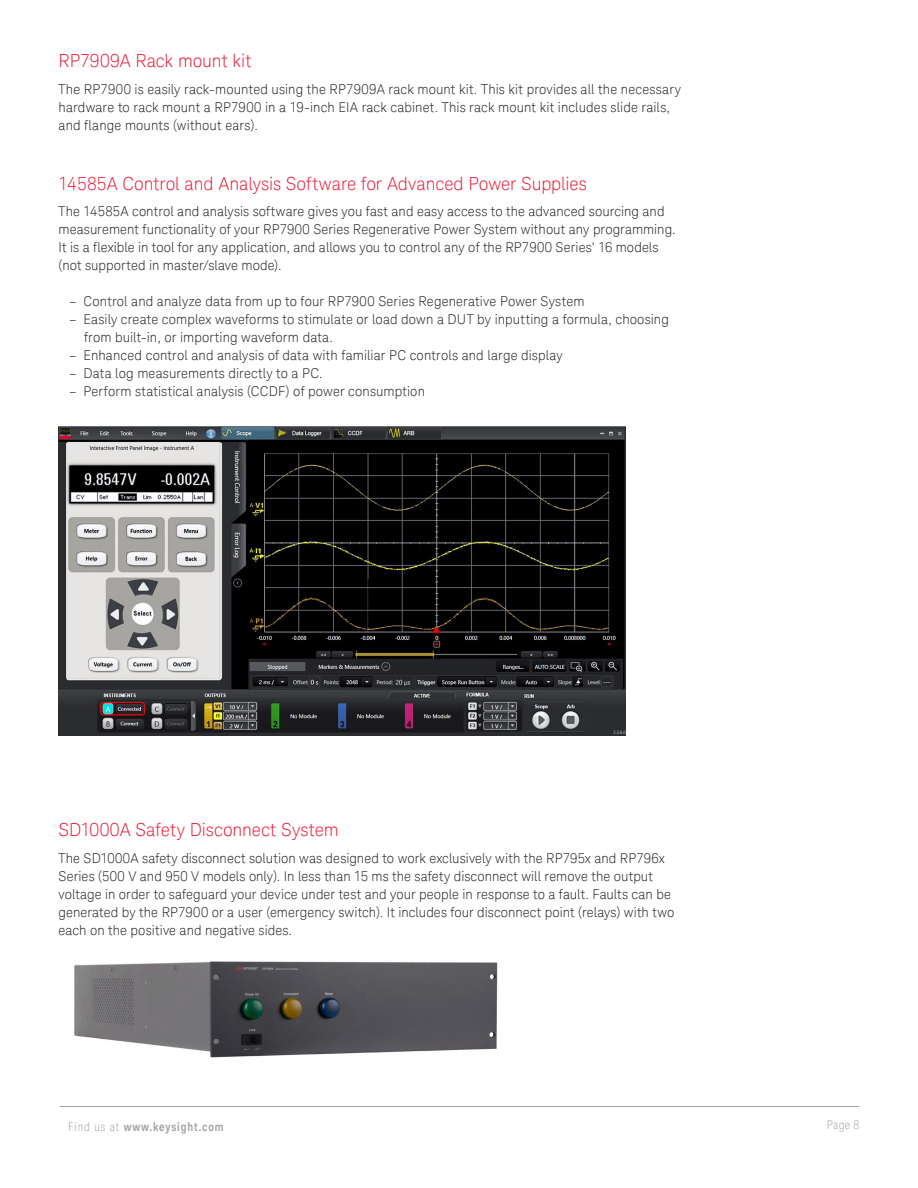
<style>
.page{position:relative;width:918px;height:1188px;background:#fff}
.page>*{position:absolute;margin:0;border:0;box-sizing:border-box;transform-origin:0 0}
.K_Heading_2{font:300 18px "Keysight Sans";letter-spacing:-.005em;color:#ed1a36}
.K_Body_Text{font:300 13.5px/18px "Keysight Sans";letter-spacing:.005em;color:#231f20}
.t1{font:700 12px "Keysight Sans Condensed";letter-spacing:.07em;color:#a4a1a9}
.t2{font:300 condensed 12px "Keysight Sans";color:#a4a1a9}
.s1{font-family:"Keysight Sans";font-weight:300;font-stretch:condensed}
</style>
<div class="page">
<hr style="left:60px;top:1106px;width:799px;height:1px;background:#a4a1a9">
<img style="left:74px;top:961px;width:424px;height:97px">
<img style="left:59px;top:426px;width:567px;height:310px">
<p class="K_Heading_2" style="left:59px;top:50px;width:194px">RP7909A Rack mount kit</p>
<p class="K_Body_Text" style="left:59px;top:80px;width:624px">The RP7900 is easily rack-mounted using the RP7909A rack mount kit. This kit provides all the necessary</p>
<p class="K_Body_Text" style="left:59px;top:98px;width:613px">hardware to rack mount a RP7900 in a 19-inch EIA rack cabinet. This rack mount kit includes slide rails,</p>
<p class="K_Body_Text" style="left:59px;top:116px;width:201px">and flange mounts (without ears).</p>
<p class="K_Heading_2" style="left:59px;top:173px;width:530px">14585A Control and Analysis Software for Advanced Power Supplies</p>
<p class="K_Body_Text" style="left:59px;top:202px;width:608px">The 14585A control and analysis software gives you fast and easy access to the advanced sourcing and</p>
<p class="K_Body_Text" style="left:59px;top:220px;width:619px">measurement functionality of your RP7900 Series Regenerative Power System without any programming.<br>It is a flexible in tool for any application, and allows you to control any of the RP7900 Series’ 16 models (not supported in master/slave mode).</p>
<p class="K_Body_Text" style="left:69px;top:292px;width:517px">– Control and analyze data from up to four RP7900 Series Regenerative Power System</p>
<p class="K_Body_Text" style="left:84px;top:310px;width:586px;text-indent:-15px">– Easily create complex waveforms to stimulate or load down a DUT by inputting a formula, choosing from built-in, or importing waveform data.</p>
<p class="K_Body_Text" style="left:69px;top:346px;width:495px">– Enhanced control and analysis of data with familiar PC controls and large display</p>
<p class="K_Body_Text" style="left:69px;top:364px;width:255px">– Data log measurements directly to a PC.</p>
<p class="K_Body_Text" style="left:69px;top:382px;width:357px">– Perform statistical analysis (CCDF) of power consumption</p>
<p class="K_Heading_2" style="left:59px;top:820px;width:282px">SD1000A Safety Disconnect System</p>
<p class="K_Body_Text" style="left:59px;top:849px;width:608px">The SD1000A safety disconnect solution was designed to work exclusively with the RP795x and RP796x</p>
<p class="K_Body_Text" style="left:59px;top:867px;width:596px">Series (500 V and 950 V models only). In less than 15 ms the safety disconnect will remove the output</p>
<p class="K_Body_Text" style="left:59px;top:885px;width:614px">voltage in order to safeguard your device under test and your people in response to a fault. Faults can be</p>
<p class="K_Body_Text" style="left:59px;top:903px;width:617px">generated by the RP7900 or a user (emergency switch). It includes four disconnect point (relays) with two</p>
<p class="K_Body_Text" style="left:59px;top:921px;width:235px">each on the positive and negative sides.</p>
<p class="t1" style="left:68px;top:1119px;width:157px"><span class="s1">Find us at</span> www.keysight.com</p>
<p class="t2" style="left:827px;top:1117px;width:34px">Page 8</p>
</div>
